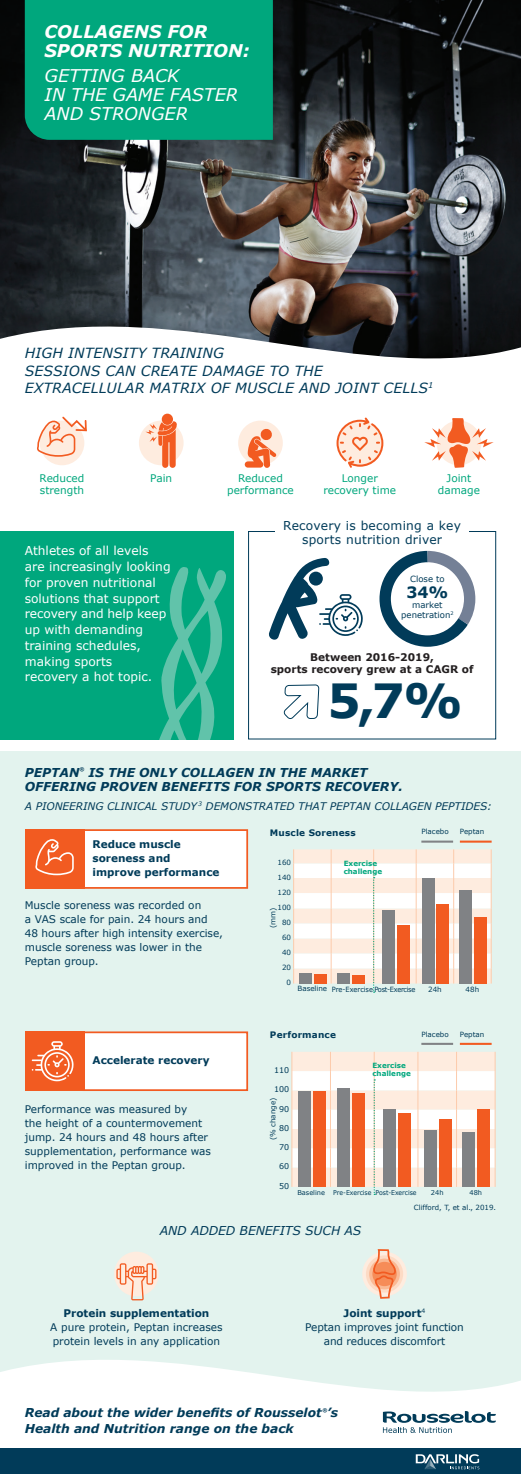
<style>
.page{position:relative;width:521px;height:1474px;background:#fff}
.page>*{position:absolute;margin:0;border:0;box-sizing:border-box;transform-origin:0 0}
.t1{font:700 47.07px "Verdana";color:#013b59}
.t2{font:italic 17.5px/19.2px "Verdana";color:#fff}
.t3{font:italic 700 17.5px/19.2px "Verdana";letter-spacing:-.005em;color:#fff}
.t4{font:700 15.58px "Verdana";color:#013b59}
.t5{font:italic 14px/17.5px "Verdana";letter-spacing:.01em;color:#013b59}
.t6{font:12.25px/15.8px "Verdana";color:#fff}
.t7{font:italic 700 12.25px/14px "Verdana";color:#013b59}
.t8{font:12.25px/14px "Verdana";letter-spacing:.02em;color:#013b59;text-align:center}
.t9{font:italic 12.25px "Verdana";color:#013b59}
.t10{font:10.5px/14px "Verdana";color:#013b59}
.t11{font:700 10.5px/14px "Verdana";color:#013b59}
.t12{font:10.5px/12.2px "Verdana";color:#00a77d;text-align:center}
.t13{font:italic 10.5px "Verdana";color:#013b59}
.t14{font:700 10.5px/12.2px "Verdana";color:#231f20;text-align:center}
.t15{font:700 8.92px "Verdana";letter-spacing:.02em;color:#013b59}
.t16{font:8.58px/10px "Verdana";color:#013b59;text-align:center}
.t17{font:7.88px "Verdana";letter-spacing:-.005em;color:#013b59}
.t18{font:7.17px/15px "Verdana";letter-spacing:-.005em;color:#013b59;text-align:right}
.t19{font:700 7.17px/8.4px "Verdana";letter-spacing:-.005em;color:#00a77d}
.t20{font:7px "Verdana";color:#013b59}
.t21{font:6.65px "Verdana";letter-spacing:-.005em;color:#013b59;scale:.93 1}
.t22{font:6.65px "Verdana";letter-spacing:-.005em;color:#013b59}
.t23{font:italic 700 5.08px "Verdana";color:#013b59}
.s1{font-weight:700}
</style>
<div class="page">
<div style="left:0;top:752px;width:521px;height:721px;background:#e3f3ee"></div>
<svg style="left:0;top:1360px;width:521px;height:88px;fill:#fff"></svg>
<div style="left:0;top:1448px;width:521px;height:25px;background:#013b59"></div>
<svg style="left:416px;top:1454px;width:63px;height:15px"></svg>
<div style="left:0;top:531px;width:233px;height:208px;background:#00a77d"></div>
<svg style="left:159px;top:567px;width:67px;height:172px"></svg>
<hr style="left:421px;top:1042px;width:32px;height:2px;background:#808285">
<hr style="left:460px;top:1042px;width:32px;height:2px;background:#f25b21">
<svg style="left:291px;top:1051px;width:205px;height:143px;background:#e4c3b4"></svg>
<div style="left:83px;top:1031px;width:165px;height:60px;background:#fff;border:2px solid #f25b21"></div>
<div style="left:25px;top:1031px;width:59px;height:60px;background:#f25b21"></div>
<svg style="left:32px;top:1041px;width:42px;height:40px"></svg>
<div style="left:248px;top:531px;width:248px;height:208px;border:1px solid #013b59"></div>
<div style="left:275px;top:521px;width:194px;height:25px;background:#fff"></div>
<svg style="left:283px;top:684px;width:37px;height:68px"></svg>
<svg style="left:269px;top:558px;width:94px;height:82px"></svg>
<svg style="left:379px;top:550px;width:97px;height:97px"></svg>
<svg style="left:383px;top:1410px;width:113px;height:22px;background:#b7c7cf"></svg>
<div style="left:83px;top:829px;width:165px;height:59px;background:#fff;border:2px solid #f25b21"></div>
<div style="left:25px;top:829px;width:59px;height:59px;background:#f25b21"></div>
<svg style="left:35px;top:839px;width:39px;height:36px"></svg>
<hr style="left:421px;top:840px;width:32px;height:2px;background:#808285">
<hr style="left:460px;top:840px;width:32px;height:2px;background:#f25b21">
<svg style="left:293px;top:849px;width:199px;height:143px;background:#e9d3c8"></svg>
<div style="left:40px;top:420px;width:44px;height:45px;background:#feecdf;border-radius:50%"></div>
<svg style="left:37px;top:416px;width:50px;height:41px"></svg>
<div style="left:139px;top:420px;width:45px;height:45px;background:#feecdf;border-radius:50%"></div>
<div style="left:162px;top:413px;width:11px;height:12px;background:#f25b21;border-radius:50%"></div>
<svg style="left:145px;top:421px;width:32px;height:47px"></svg>
<div style="left:238px;top:420px;width:45px;height:45px;background:#feecdf;border-radius:50%"></div>
<svg style="left:245px;top:428px;width:31px;height:40px"></svg>
<svg style="left:336px;top:417px;width:47px;height:51px"></svg>
<svg style="left:424px;top:418px;width:70px;height:50px"></svg>
<div style="left:362px;top:1251px;width:45px;height:45px;background:#feecdf;border-radius:50%"></div>
<div style="left:366px;top:1255px;width:37px;height:37px;background:#fddbc5;border-radius:50%"></div>
<div style="left:369px;top:1258px;width:31px;height:31px;background:#fab994;border-radius:50%"></div>
<svg style="left:372px;top:1249px;width:26px;height:50px"></svg>
<img style="left:0;top:0;width:521px;height:359px">
<div style="left:25px;top:0;width:248px;height:140px;background:#00a77d"></div>
<div style="left:114px;top:1251px;width:45px;height:45px;background:#feecdf;border-radius:50%"></div>
<svg style="left:116px;top:1263px;width:40px;height:37px"></svg>
<h2 class="t3" style="left:45px;top:22px;width:207px">COLLAGENS FOR<br>SPORTS NUTRITION:</h2>
<h2 class="t2" style="left:45px;top:65px;width:195px">GETTING BACK<br>IN THE GAME FASTER<br>AND STRONGER</h2>
<h3 class="t5" style="left:25px;top:344px;width:410px">HIGH INTENSITY TRAINING<br>SESSIONS CAN CREATE DAMAGE TO THE<br>EXTRACELLULAR MATRIX OF MUSCLE AND JOINT CELLS<sup>1</sup></h3>
<p class="t12" style="left:40px;top:472px;width:46px;text-align:left">Reduced strength</p>
<p class="t12" style="left:150px;top:472px;width:23px">Pain</p>
<p class="t12" style="left:227px;top:472px;width:68px">Reduced performance</p>
<p class="t12" style="left:323px;top:472px;width:74px">Longer recovery time</p>
<p class="t12" style="left:438px;top:472px;width:44px">Joint damage</p>
<p class="t6" style="left:25px;top:543px;width:147px">Athletes of all levels are increasingly looking for proven nutritional solutions that support recovery and help keep up with demanding training schedules, making sports<br>recovery a hot topic.</p>
<p class="t8" style="left:283px;top:519px;width:179px">Recovery is becoming a key sports nutrition driver</p>
<p class="t16" style="left:410px;top:573px;width:36px">Close to</p>
<h3 class="t4" style="left:406px;top:581px;width:44px">34%</h3>
<p class="t16" style="left:401px;top:600px;width:54px">market penetration<sup>2</sup></p>
<p class="t14" style="left:271px;top:650px;width:204px">Between 2016-2019,<br>sports recovery grew at a CAGR of</p>
<h1 class="t1" style="left:328px;top:668px;width:137px">5,7%</h1>
<p class="t7" style="left:25px;top:764px;width:56px">PEPTAN</p>
<p class="t23" style="left:79px;top:765px;width:6px">®</p>
<p class="t7" style="left:25px;top:764px;width:380px;text-indent:64px">IS THE ONLY COLLAGEN IN THE MARKET<br>OFFERING PROVEN BENEFITS FOR SPORTS RECOVERY.</p>
<p class="t13" style="left:25px;top:798px;width:469px">A PIONEERING CLINICAL STUDY <sup>3</sup> DEMONSTRATED THAT PEPTAN COLLAGEN PEPTIDES:</p>
<p class="t11" style="left:93px;top:837px;width:128px">Reduce muscle soreness and improve performance</p>
<p class="t10" style="left:25px;top:898px;width:200px">Muscle soreness was recorded on<br>a VAS scale for pain. 24 hours and<br>48 hours after high intensity exercise, muscle soreness was lower in the<br>Peptan group.</p>
<p class="t18" style="left:421px;top:824px;width:29px">Placebo</p>
<p class="t18" style="left:460px;top:824px;width:26px">Peptan</p>
<p class="t15" style="left:270px;top:826px;width:87px">Muscle Soreness</p>
<p class="t18" style="left:277px;top:855px;width:15px">160<br>140<br>120<br>100<br>80<br>60<br>40<br>20<br>0</p>
<p class="t18" style="left:297px;top:981px;width:119px">Baseline Pre-Exercise Post-Exercise</p>
<p class="t18" style="left:428px;top:981px;width:15px">24h</p>
<p class="t18" style="left:466px;top:981px;width:15px">48h</p>
<p class="t19" style="left:344px;top:858px;width:40px">Exercise challenge</p>
<p class="t18" style="left:265px;top:927px;width:22px;rotate:-90deg">(mm)</p>
<p class="t15" style="left:270px;top:1028px;width:68px">Performance</p>
<p class="t18" style="left:421px;top:1026px;width:29px">Placebo</p>
<p class="t18" style="left:460px;top:1026px;width:26px">Peptan</p>
<p class="t19" style="left:372px;top:1060px;width:40px">Exercise challenge</p>
<p class="t11" style="left:93px;top:1053px;width:119px">Accelerate recovery</p>
<p class="t17" style="left:274px;top:1064px;width:17px">110</p>
<p class="t17" style="left:274px;top:1083px;width:17px">100</p>
<p class="t17" style="left:279px;top:1103px;width:12px">90</p>
<p class="t17" style="left:279px;top:1122px;width:12px">80</p>
<p class="t17" style="left:279px;top:1141px;width:12px">70</p>
<p class="t17" style="left:279px;top:1161px;width:12px">60</p>
<p class="t17" style="left:279px;top:1180px;width:12px">50</p>
<p class="t10" style="left:25px;top:1101px;width:188px">Performance was measured by<br>the height of a countermovement jump. 24 hours and 48 hours after supplementation, performance was improved in the Peptan group.</p>
<p class="t18" style="left:265px;top:1140px;width:44px;rotate:-90deg">(% change)</p>
<p class="t22" style="left:297px;top:1187px;width:29px">Baseline</p>
<p class="t21" style="left:333px;top:1187px;width:91px">Pre-Exercise Post-Exercise</p>
<p class="t22" style="left:431px;top:1187px;width:14px">24h</p>
<p class="t22" style="left:469px;top:1187px;width:14px">48h</p>
<p class="t9" style="left:160px;top:1222px;width:203px">AND ADDED BENEFITS SUCH AS</p>
<p class="t20" style="left:414px;top:1202px;width:84px">Clifford, T, et al., 2019.</p>
<p class="t11" style="left:63px;top:1305px;width:147px">Protein supplementation</p>
<p class="t10" style="left:50px;top:1319px;width:174px">A pure protein, Peptan increases protein levels in any application</p>
<p class="t10" style="left:305px;top:1305px;width:160px;text-align:center"><span class="s1">Joint support</span><sup>4<br></sup>Peptan improves joint function and reduces discomfort</p>
<p class="t7" style="left:25px;top:1405px;width:315px">Read about the wider benefits of Rousselot ’s</p>
<p class="t23" style="left:322px;top:1406px;width:6px">®</p>
<p class="t7" style="left:25px;top:1421px;width:270px">Health and Nutrition range on the back</p>
</div>
